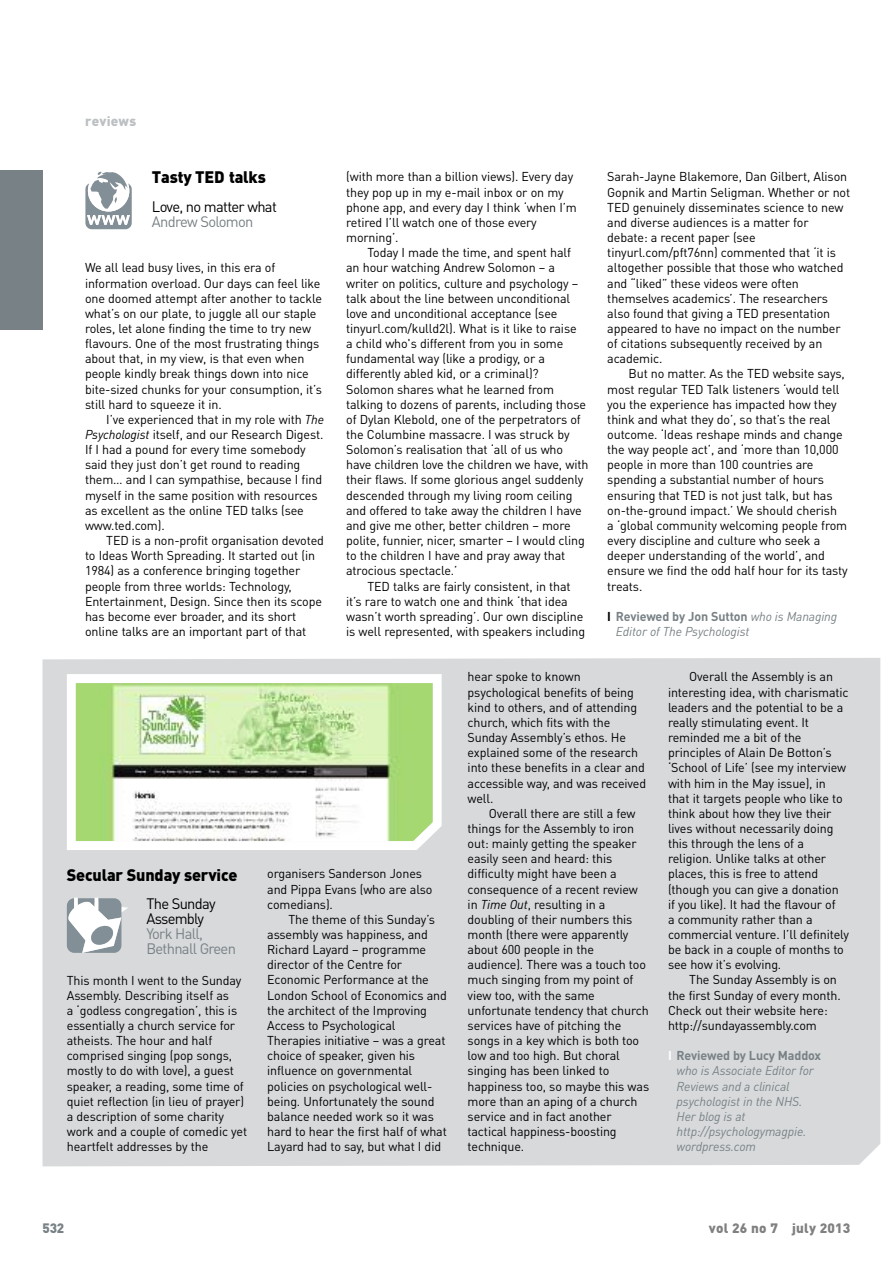
<style>
.page{position:relative;width:893px;height:1263px;background:#fff}
.page>*{position:absolute;margin:0;border:0;box-sizing:border-box;transform-origin:0 0}
.t1{font:900 16.5px "DIN Pro";letter-spacing:-.01em;color:#000}
.t2{font:15px/15.1px "DIN Pro";letter-spacing:-.045em;color:#788185}
.t3{font:15px/15.1px "DIN Pro";letter-spacing:-.045em;color:#000}
.t4{font:900 13.5px "DIN Pro";letter-spacing:.015em;color:#808080}
.t5{font:900 13.5px "DIN Pro";letter-spacing:.015em;color:#bcc0c2}
.t6{font:900 13.5px "DIN Pro";color:#788185}
.t7{font:12.75px/15.1px "DIN Pro";letter-spacing:-.01em;color:#000}
.t8{font:italic 12.75px/15.1px "DIN Pro";letter-spacing:-.01em;color:#788185}
.s1{font-style:italic}
.s2{font-weight:700;font-style:normal;color:#000}
.s3{font-weight:700;font-style:normal}
.s4{font-weight:700;font-style:normal;color:#fff}
</style>
<div class="page">
<div style="left:43px;top:658px;width:837px;height:508px;background:#d7d9db"></div>
<div style="left:0;top:170px;width:43px;height:160px;background:#788185"></div>
<svg style="left:67px;top:674px;width:375px;height:176px"></svg>
<img style="left:76px;top:683px;width:357px;height:158px">
<svg style="left:67px;top:898px;width:61px;height:55px"></svg>
<svg style="left:85px;top:171px;width:47px;height:58px"></svg>
<p class="t5" style="left:85px;top:116px;width:53px">reviews</p>
<p class="t1" style="left:152px;top:171px;width:115px">Tasty TED talks</p>
<p class="t3" style="left:152px;top:200px;width:126px">Love, no matter what</p>
<p class="t2" style="left:152px;top:216px;width:103px">Andrew Solomon</p>
<p class="t7" style="left:85px;top:262px;width:238px">We all lead busy lives, in this era of information overload. Our days can feel like one doomed attempt after another to tackle what’s on our plate, to juggle all our staple roles, let alone finding the time to try new flavours. One of the most frustrating things about that, in my view, is that even when people kindly break things down into nice bite-sized chunks for your consumption, it’s still hard to squeeze it in.</p>
<p class="t7" style="left:85px;top:413px;width:241px;text-indent:21px">I’ve experienced that in my role with <span class="s1">The Psychologist</span> itself, and our Research Digest.<br>If I had a pound for every time somebody said they just don’t get round to reading them… and I can sympathise, because I find myself in the same position with resources as excellent as the online TED talks (see www.ted.com).</p>
<p class="t7" style="left:85px;top:534px;width:240px;text-indent:21px">TED is a non-profit organisation devoted to Ideas Worth Spreading. It started out (in 1984) as a conference bringing together people from three worlds: Technology, Entertainment, Design. Since then its scope has become ever broader, and its short online talks are an important part of that</p>
<p class="t7" style="left:346px;top:171px;width:232px">(with more than a billion views). Every day they pop up in my e-mail inbox or on my phone app, and every day I think ‘when I’m retired I’ll watch one of those every morning’.</p>
<p class="t7" style="left:346px;top:246px;width:244px;text-indent:21px">Today I made the time, and spent half<br>an hour watching Andrew Solomon – a writer on politics, culture and psychology – talk about the line between unconditional love and unconditional acceptance (see tinyurl.com/kulld2l). What is it like to raise<br>a child who's different from you in some fundamental way (like a prodigy, or a differently abled kid, or a criminal)?<br>Solomon shares what he learned from talking to dozens of parents, including those of Dylan Klebold, one of the perpetrators of the Columbine massacre. I was struck by Solomon’s realisation that ‘all of us who have children love the children we have, with their flaws. If some glorious angel suddenly descended through my living room ceiling and offered to take away the children I have and give me other, better children – more polite, funnier, nicer, smarter – I would cling to the children I have and pray away that atrocious spectacle.’</p>
<p class="t7" style="left:346px;top:580px;width:240px;text-indent:21px">TED talks are fairly consistent, in that it’s rare to watch one and think ‘that idea wasn’t worth spreading’. Our own discipline is well represented, with speakers including</p>
<p class="t7" style="left:607px;top:171px;width:244px">Sarah-Jayne Blakemore, Dan Gilbert, Alison Gopnik and Martin Seligman. Whether or not TED genuinely disseminates science to new and diverse audiences is a matter for debate: a recent paper (see tinyurl.com/pft76nn) commented that ‘it is altogether possible that those who watched and “liked” these videos were often themselves academics’. The researchers also found that giving a TED presentation appeared to have no impact on the number of citations subsequently received by an academic.</p>
<p class="t7" style="left:607px;top:368px;width:242px;text-indent:21px">But no matter. As the TED website says, most regular TED Talk listeners ‘would tell you the experience has impacted how they think and what they do’, so that’s the real outcome. ‘Ideas reshape minds and change the way people act’, and ‘more than 10,000 people in more than 100 countries are spending a substantial number of hours ensuring that TED is not just talk, but has on-the-ground impact.’ We should cherish<br>a ‘global community welcoming people from every discipline and culture who seek a deeper understanding of the world’, and ensure we find the odd half hour for its tasty treats.</p>
<p class="t8" style="left:616px;top:610px;width:223px;text-indent:-9px"><span class="s2">I</span> <span class="s3">Reviewed by Jon Sutton</span> who is Managing<br>Editor of The Psychologist</p>
<p class="t1" style="left:67px;top:869px;width:172px">Secular Sunday service</p>
<p class="t3" style="left:146px;top:897px;width:71px">The Sunday<br>Assembly</p>
<p class="t2" style="left:146px;top:928px;width:91px">York Hall,<br>Bethnall Green</p>
<p class="t7" style="left:67px;top:974px;width:182px">This month I went to the Sunday<br>Assembly. Describing itself as<br>a ‘godless congregation’, this is essentially a church service for atheists. The hour and half comprised singing (pop songs, mostly to do with love), a guest speaker, a reading, some time of quiet reflection (in lieu of prayer) a description of some charity work and a couple of comedic yet heartfelt addresses by the</p>
<p class="t7" style="left:267px;top:868px;width:167px">organisers Sanderson Jones and Pippa Evans (who are also comedians).</p>
<p class="t7" style="left:267px;top:913px;width:181px;text-indent:21px">The theme of this Sunday’s assembly was happiness, and<br>Richard Layard – programme director of the Centre for<br>Economic Performance at the<br>London School of Economics and the architect of the Improving<br>Access to Psychological<br>Therapies initiative – was a great choice of speaker, given his influence on governmental policies on psychological well&shy;being. Unfortunately the sound balance needed work so it was hard to hear the first half of what<br>Layard had to say, but what I did</p>
<p class="t7" style="left:468px;top:671px;width:180px">hear spoke to known psychological benefits of being kind to others, and of attending church, which fits with the<br>Sunday Assembly’s ethos. He explained some of the research into these benefits in a clear and accessible way, and was received well.</p>
<p class="t7" style="left:468px;top:807px;width:183px;text-indent:21px">Overall there are still a few things for the Assembly to iron out: mainly getting the speaker easily seen and heard: this difficulty might have been a consequence of a recent review in <span class="s1">Time Out</span>, resulting in a doubling of their numbers this month (there were apparently about 600 people in the audience). There was a touch too much singing from my point of view too, with the same unfortunate tendency that church services have of pitching the songs in a key which is both too low and too high. But choral singing has been linked to happiness too, so maybe this was more than an aping of a church service and in fact another tactical happiness-boosting technique.</p>
<p class="t7" style="left:668px;top:671px;width:183px;text-indent:21px">Overall the Assembly is an interesting idea, with charismatic leaders and the potential to be a really stimulating event. It reminded me a bit of the principles of Alain De Botton’s ‘School of Life’ (see my interview with him in the May issue), in that it targets people who like to think about how they live their lives without necessarily doing this through the lens of a religion. Unlike talks at other places, this is free to attend (though you can give a donation<br>if you like). It had the flavour of<br>a community rather than a commercial venture. I’ll definitely be back in a couple of months to see how it’s evolving.</p>
<p class="t7" style="left:668px;top:974px;width:174px;text-indent:21px">The Sunday Assembly is on the first Sunday of every month.<br>Check out their website here: http://sundayassembly.com</p>
<p class="t8" style="left:677px;top:1049px;width:146px;text-indent:-9px"><span class="s4">I</span> <span class="s3">Reviewed by Lucy Maddox </span>who is Associate Editor for<br>Reviews and a clinical psychologist in the NHS.<br>Her blog is at http://psychologymagpie. wordpress.com</p>
<p class="t6" style="left:43px;top:1223px;width:23px">532</p>
<p class="t4" style="left:709px;top:1223px;width:143px">vol 26 no 7 july 2013</p>
</div>
